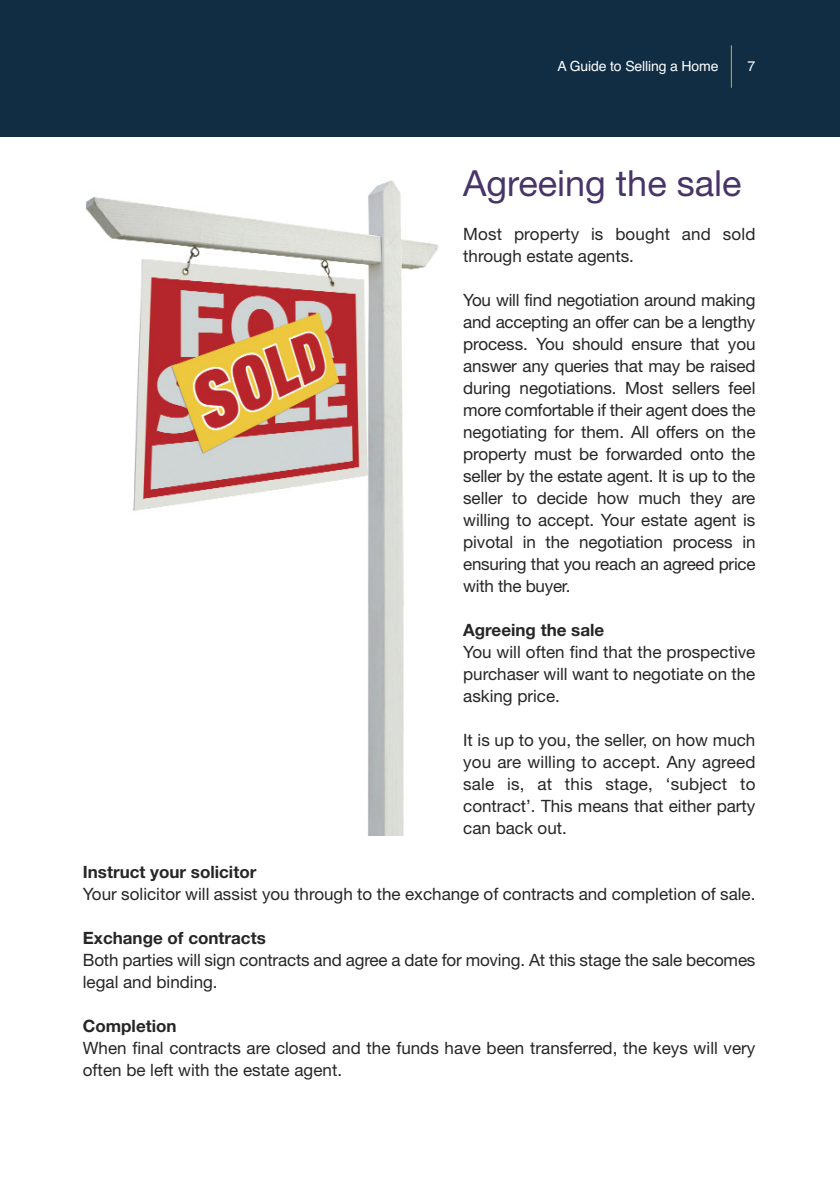
<style>
.page{position:relative;width:840px;height:1191px;background:#fff}
.page>*{position:absolute;margin:0;border:0;box-sizing:border-box;transform-origin:0 0}
.t1{font:36px "Helvetica Neue";color:#473469}
.t2{font:17px/22px "Helvetica Neue";color:#272627}
.t3{font:700 17px "Helvetica Neue";color:#272627}
.t4{font:14px "Helvetica";letter-spacing:-.01em;color:#fff}
</style>
<div class="page">
<div style="left:0;top:0;width:839px;height:136px;background:#102d44"></div>
<hr style="left:730px;top:45px;width:1px;height:43px;background:#dbab1b">
<img style="left:86px;top:180px;width:353px;height:655px">
<p class="t4" style="left:557px;top:61px;width:162px">A Guide to Selling a Home</p>
<p class="t4" style="left:747px;top:61px;width:9px">7</p>
<h1 class="t1" style="left:463px;top:170px;width:279px">Agreeing the sale</h1>
<p class="t2" style="left:463px;top:224px;width:293px">Most property is bought and sold through estate agents.</p>
<p class="t2" style="left:463px;top:290px;width:293px;text-align:justify">You will find negotiation around making and accepting an offer can be a lengthy process. You should ensure that you answer any queries that may be raised during negotiations. Most sellers feel more comfortable if their agent does the negotiating for them. All offers on the property must be forwarded onto the seller by the estate agent. It is up to the seller to decide how much they are willing to accept. Your estate agent is pivotal in the negotiation process in ensuring that you reach an agreed price with the buyer.</p>
<p class="t3" style="left:463px;top:624px;width:142px">Agreeing the sale</p>
<p class="t2" style="left:463px;top:642px;width:293px;text-align:justify">You will often find that the prospective purchaser will want to negotiate on the asking price.</p>
<p class="t2" style="left:463px;top:730px;width:293px;text-align:justify">It is up to you, the seller, on how much you are willing to accept. Any agreed sale is, at this stage, ‘subject to contract’. This means that either party can back out.</p>
<p class="t3" style="left:83px;top:866px;width:175px">Instruct your solicitor</p>
<p class="t2" style="left:83px;top:884px;width:673px">Your solicitor will assist you through to the exchange of contracts and completion of sale.</p>
<p class="t3" style="left:83px;top:932px;width:184px">Exchange of contracts</p>
<p class="t2" style="left:83px;top:950px;width:673px">Both parties will sign contracts and agree a date for moving. At this stage the sale becomes legal and binding.</p>
<p class="t3" style="left:83px;top:1020px;width:95px">Completion</p>
<p class="t2" style="left:83px;top:1038px;width:673px">When final contracts are closed and the funds have been transferred, the keys will very often be left with the estate agent.</p>
</div>
